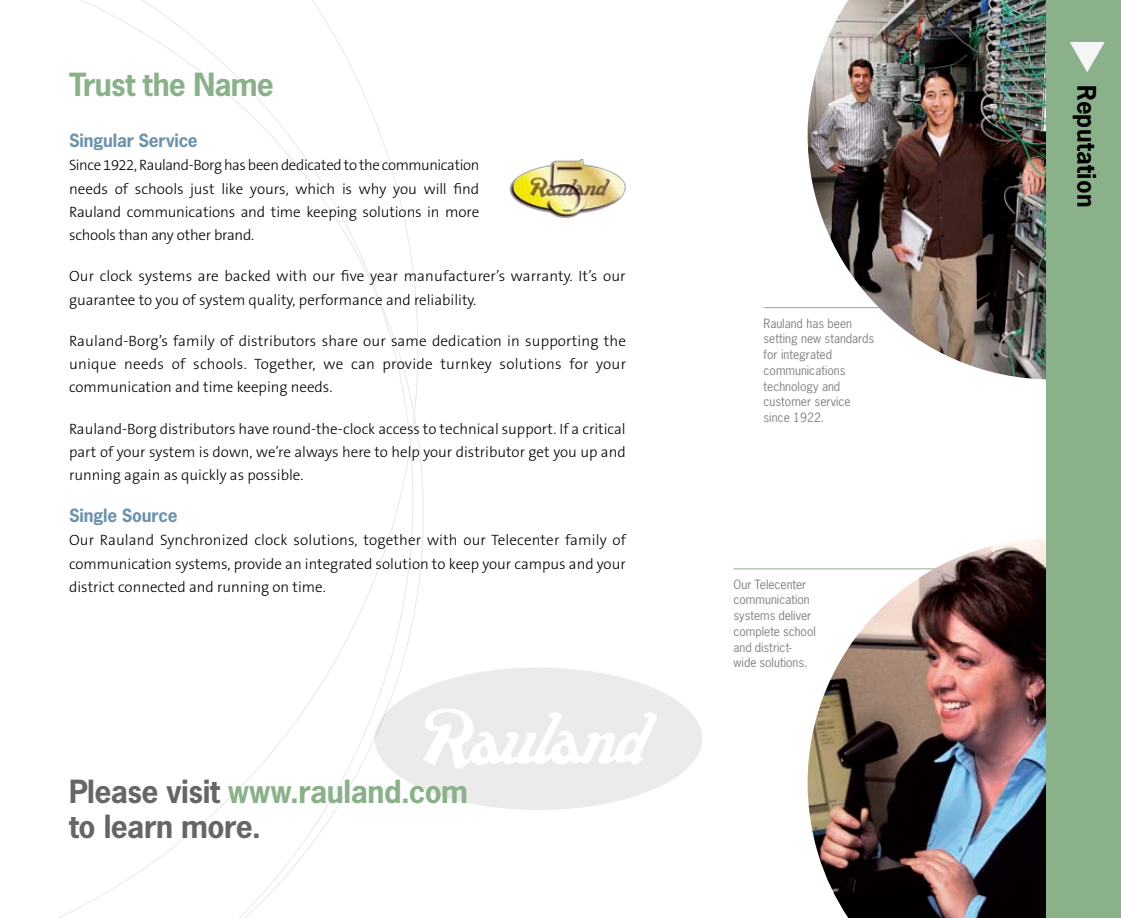
<style>
.page{position:relative;width:1121px;height:918px;background:#fff}
.page>*{position:absolute;margin:0;border:0;box-sizing:border-box;transform-origin:0 0}
.t1{font:700 30px/34.5px "News Gothic";letter-spacing:-.015em;color:#666}
.t2{font:700 30px "News Gothic";letter-spacing:-.025em;color:#8ab189}
.t3{font:700 24px "News Gothic";letter-spacing:.005em;color:#000}
.t4{font:700 17.25px "News Gothic";letter-spacing:-.015em;color:#6c92ac}
.t5{font:300 15px/23.2px "The Sans B3";color:#000;text-align:justify}
.t6{font:12px/15.8px "News Gothic";color:#818284}
.s1{color:#8ab189}
</style>
<div class="page">
<svg style="left:80px;top:0;width:333px;height:918px"></svg>
<div style="left:374px;top:667px;width:328px;height:143px;background:#ebebeb;border-radius:50%"></div>
<svg style="left:423px;top:708px;width:234px;height:61px"></svg>
<svg style="left:58px;top:599px;width:59px;height:319px"></svg>
<hr style="left:763px;top:307px;width:207px;height:1px;background:#8ab189">
<hr style="left:733px;top:568px;width:263px;height:1px;background:#8ab189">
<img style="left:807px;top:0;width:239px;height:380px">
<img style="left:807px;top:539px;width:239px;height:379px">
<img style="left:509px;top:159px;width:117px;height:59px">
<div style="left:1046px;top:0;width:74px;height:918px;background:#8ab189"></div>
<svg style="left:1070px;top:42px;width:34px;height:30px"></svg>
<h1 class="t2" style="left:69px;top:65px;width:206px">Trust the Name</h1>
<p class="t4" style="left:69px;top:129px;width:130px">Singular Service</p>
<p class="t5" style="left:69px;top:154px;width:412px">Since 1922, Rauland-Borg has been dedicated to the communication needs of schools just like yours, which is why you will find Rauland communications and time keeping solutions in more schools than any other brand.</p>
<p class="t5" style="left:69px;top:265px;width:558px">Our clock systems are backed with our five year manufacturer’s warranty. It’s our guarantee to you of system quality, performance and reliability.</p>
<p class="t5" style="left:69px;top:330px;width:558px">Rauland-Borg’s family of distributors share our same dedication in supporting the unique needs of schools. Together, we can provide turnkey solutions for your communication and time keeping needs.</p>
<p class="t5" style="left:69px;top:418px;width:558px">Rauland-Borg distributors have round-the-clock access to technical support. If a critical part of your system is down, we’re always here to help your distributor get you up and running again as quickly as possible.</p>
<p class="t4" style="left:69px;top:504px;width:110px">Single Source</p>
<p class="t5" style="left:69px;top:529px;width:558px">Our Rauland Synchronized clock solutions, together with our Telecenter family of communication systems, provide an integrated solution to keep your campus and your district connected and running on time.</p>
<h1 class="t1" style="left:69px;top:774px;width:400px">Please visit <span class="s1">www.rauland.com </span>to learn more.</h1>
<p class="t6" style="left:763px;top:315px;width:112px">Rauland has been setting new standards for integrated communications technology and customer service since 1922.</p>
<p class="t6" style="left:733px;top:576px;width:84px">Our Telecenter communication systems deliver complete school and district&shy;wide solutions.</p>
<h2 class="t3" style="left:1102px;top:85px;width:123px;rotate:90deg">Reputation</h2>
</div>
